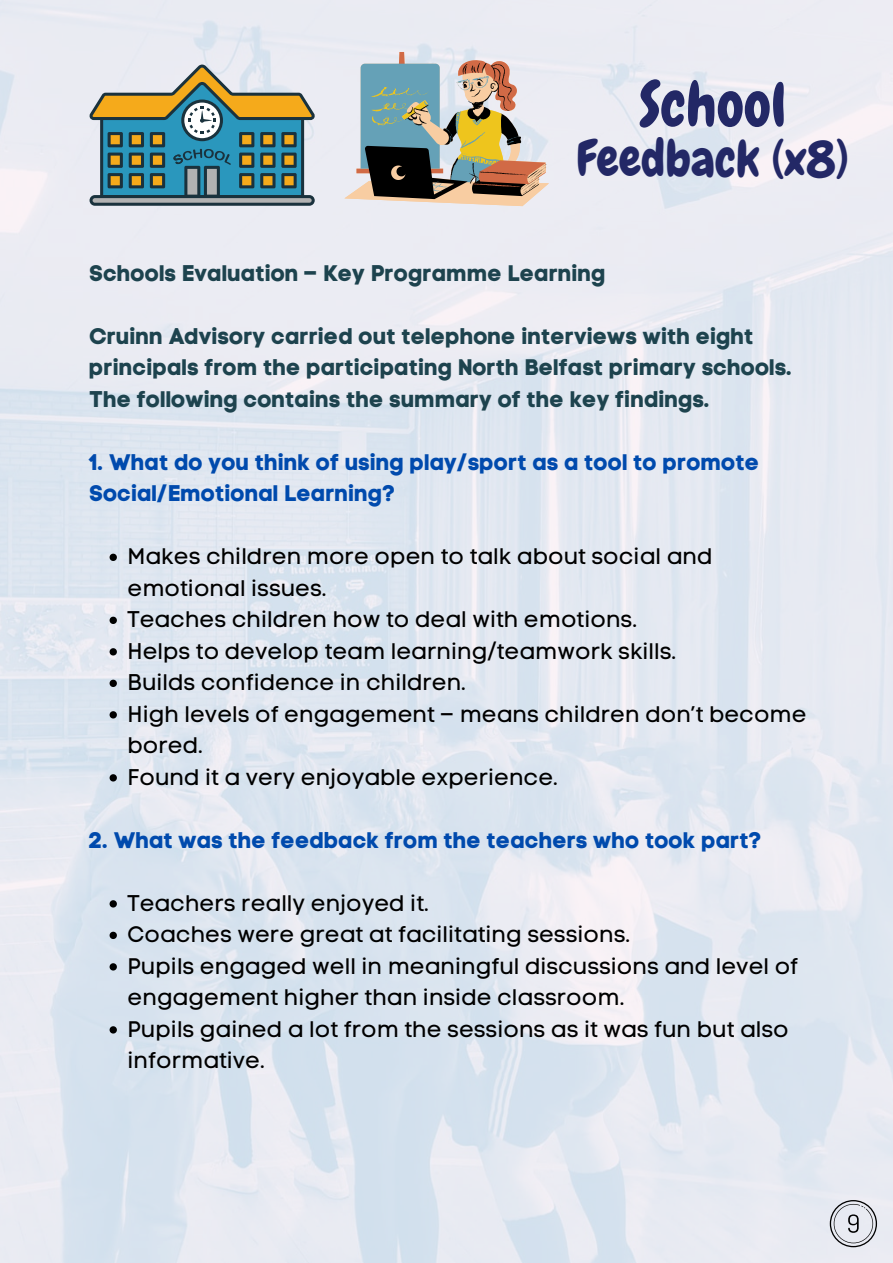
<style>
.page{position:relative;width:893px;height:1263px;background:#fff}
.page>*{position:absolute;margin:0;border:0;box-sizing:border-box;transform-origin:0 0}
.t1{font:60.38px "Chewy";color:#232866}
.t2{font:49.88px "Chewy";color:#232866}
.t3{font:22.5px/31.5px "Code Pro Normal LC";color:#000}
.t4{font:22.5px/31.5px "Code Pro Bold LC";color:#1d434e}
.t5{font:22.5px/31.5px "Code Pro Bold LC";color:#004aad}
</style>
<div class="page">
<img style="left:0;top:0;width:893px;height:1263px">
<svg style="left:89px;top:65px;width:226px;height:141px;background:#819a91"></svg>
<svg style="left:344px;top:52px;width:205px;height:154px;background:#a6a59a"></svg>
<svg style="left:110px;top:554px;width:7px;height:7px"></svg>
<svg style="left:110px;top:617px;width:7px;height:7px"></svg>
<svg style="left:110px;top:648px;width:7px;height:7px"></svg>
<svg style="left:110px;top:680px;width:7px;height:7px"></svg>
<svg style="left:110px;top:711px;width:7px;height:7px"></svg>
<svg style="left:110px;top:774px;width:7px;height:7px"></svg>
<svg style="left:110px;top:900px;width:7px;height:7px"></svg>
<svg style="left:110px;top:932px;width:7px;height:7px"></svg>
<svg style="left:110px;top:963px;width:7px;height:7px"></svg>
<svg style="left:110px;top:1026px;width:7px;height:7px"></svg>
<svg style="left:830px;top:1200px;width:47px;height:47px;background:#c4c6cc"></svg>
<p class="t1" style="left:639px;top:66px;width:148px">School</p>
<p class="t2" style="left:576px;top:127px;width:274px">Feedback (x8)</p>
<p class="t4" style="left:89px;top:257px;width:518px">Schools Evaluation – Key Programme Learning</p>
<p class="t4" style="left:89px;top:320px;width:704px">Cruinn Advisory carried out telephone interviews with eight principals from the participating North Belfast primary schools.<br>The following contains the summary of the key findings.</p>
<h1 class="t5" style="left:89px;top:446px;width:671px">1. What do you think of using play/sport as a tool to promote<br>Social/Emotional Learning?</h1>
<h2 class="t3" style="left:128px;top:541px;width:586px">Makes children more open to talk about social and emotional issues.</h2>
<h2 class="t3" style="left:128px;top:604px;width:511px">Teaches children how to deal with emotions.</h2>
<h2 class="t3" style="left:128px;top:635px;width:550px">Helps to develop team learning/teamwork skills.</h2>
<p class="t3" style="left:128px;top:667px;width:340px">Builds confidence in children.</p>
<p class="t3" style="left:128px;top:698px;width:680px">High levels of engagement – means children don’t become bored.</p>
<p class="t3" style="left:128px;top:761px;width:432px">Found it a very enjoyable experience.</p>
<p class="t5" style="left:89px;top:824px;width:674px">2. What was the feedback from the teachers who took part?</p>
<p class="t3" style="left:128px;top:887px;width:303px">Teachers really enjoyed it.</p>
<p class="t3" style="left:128px;top:919px;width:504px">Coaches were great at facilitating sessions.</p>
<h2 class="t3" style="left:128px;top:950px;width:672px">Pupils engaged well in meaningful discussions and level of engagement higher than inside classroom.</h2>
<p class="t3" style="left:128px;top:1013px;width:662px">Pupils gained a lot from the sessions as it was fun but also informative.</p>
</div>
